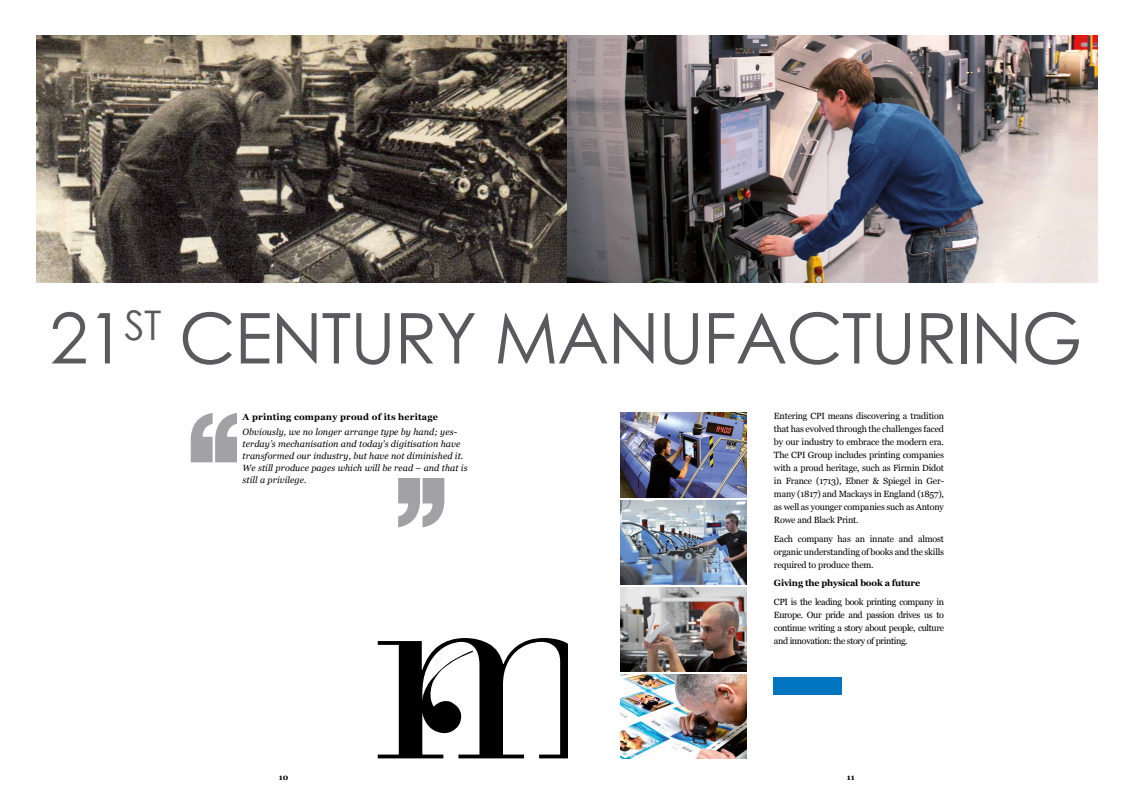
<style>
.page{position:relative;width:1134px;height:794px;background:#fff}
.page>*{position:absolute;margin:0;border:0;box-sizing:border-box;transform-origin:0 0}
.t1{font:70px "Century Gothic";letter-spacing:-.02em;color:#59595e}
.t2{font:9px/13px "Georgia";letter-spacing:-.02em;color:#000;text-align:justify}
.t3{font:italic 9px/12px "Georgia";letter-spacing:.01em;color:#000}
.t4{font:700 9px "Georgia";letter-spacing:.02em;color:#000}
.t5{font:700 9px "Georgia";letter-spacing:-.02em;color:#000}
.t6{font:700 8px "Georgia";color:#000}
</style>
<div class="page">
<svg style="left:191px;top:413px;width:46px;height:49px"></svg>
<img style="left:620px;top:412px;width:126px;height:85px">
<img style="left:620px;top:587px;width:126px;height:84px">
<img style="left:620px;top:674px;width:126px;height:84px">
<img style="left:620px;top:500px;width:126px;height:84px">
<svg style="left:378px;top:638px;width:189px;height:120px"></svg>
<div style="left:774px;top:677px;width:68px;height:17px;background:#0075bf"></div>
<svg style="left:398px;top:478px;width:46px;height:49px"></svg>
<img style="left:36px;top:35px;width:1062px;height:248px">
<h1 class="t1" style="left:50px;top:289px;width:1034px">21<sup>ST</sup> CENTURY MANUFACTURING</h1>
<p class="t4" style="left:243px;top:410px;width:197px">A printing company proud of its heritage</p>
<p class="t3" style="left:243px;top:425px;width:226px">Obviously, we no longer arrange type by hand; yes&shy;terday’s mechanisation and today’s digitisation have transformed our industry, but have not diminished it.<br>We still produce pages which will be read – and that is still a privilege.</p>
<p class="t2" style="left:774px;top:409px;width:172px">Entering CPI means discovering a tradition that has evolved through the challenges faced by our industry to embrace the modern era.<br>The CPI Group includes printing companies with a proud heritage, such as Firmin Didot in France (1713), Ebner &amp; Spiegel in Ger&shy;many (1817) and Mackays in England (1857), as well as younger companies such as Antony Rowe and Black Print.</p>
<p class="t2" style="left:774px;top:531px;width:172px">Each company has an innate and almost organic understanding of books and the skills required to produce them.</p>
<p class="t5" style="left:774px;top:576px;width:148px">Giving the physical book a future</p>
<p class="t2" style="left:774px;top:595px;width:172px">CPI is the leading book printing company in Europe. Our pride and passion drives us to continue writing a story about people, culture and innovation: the story of printing.</p>
<p class="t6" style="left:279px;top:771px;width:11px">10</p>
<p class="t6" style="left:847px;top:771px;width:9px">11</p>
</div>
